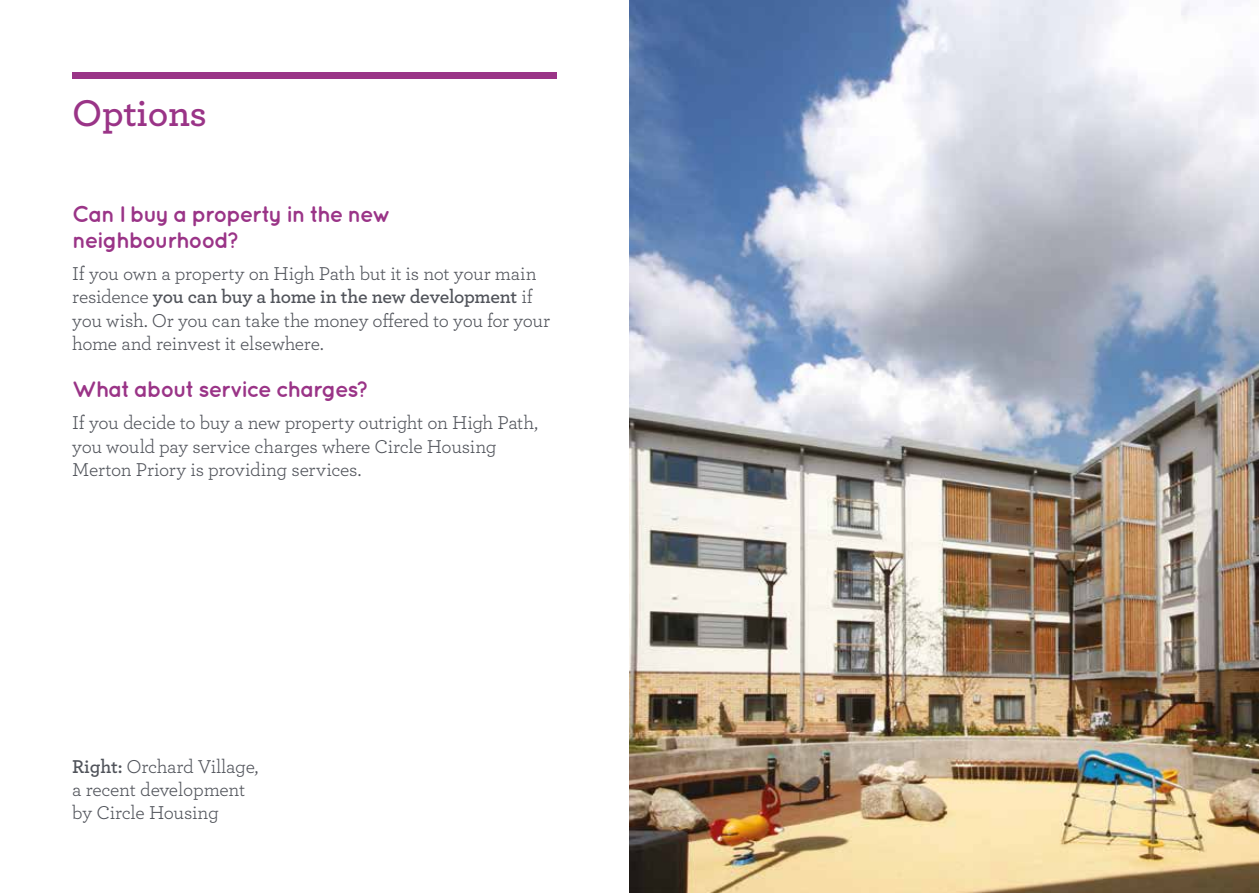
<style>
.page{position:relative;width:1259px;height:893px;background:#fff}
.page>*{position:absolute;margin:0;border:0;box-sizing:border-box;transform-origin:0 0}
.t1{font:600 39px "Archer";letter-spacing:-.01em;color:#9a3487}
.t2{font:700 22.5px/25.8px "Quicksand";letter-spacing:-.055em;color:#9a3487}
.t3{font:19.5px/23.4px "Archer";letter-spacing:-.015em;color:#50535a}
.s1{font-weight:600}
</style>
<div class="page">
<div style="left:72px;top:72px;width:485px;height:7px;background:#9a3487"></div>
<img style="left:629px;top:0;width:630px;height:893px">
<h1 class="t1" style="left:72px;top:84px;width:136px">Options</h1>
<p class="t2" style="left:72px;top:201px;width:321px">Can I buy a property in the new neighbourhood?</p>
<p class="t3" style="left:72px;top:261px;width:479px">If you own a property on High Path but it is not your main residence <span class="s1">you can buy a home in the new development</span> if you wish. Or you can take the money offered to you for your home and reinvest it elsewhere.</p>
<p class="t2" style="left:72px;top:376px;width:298px">What about service charges?</p>
<p class="t3" style="left:72px;top:410px;width:467px">If you decide to buy a new property outright on High Path, you would pay service charges where Circle Housing<br>Merton Priory is providing services.</p>
<p class="t3" style="left:72px;top:753px;width:188px"><span class="s1">Right:</span> Orchard Village, a recent development by Circle Housing</p>
</div>
